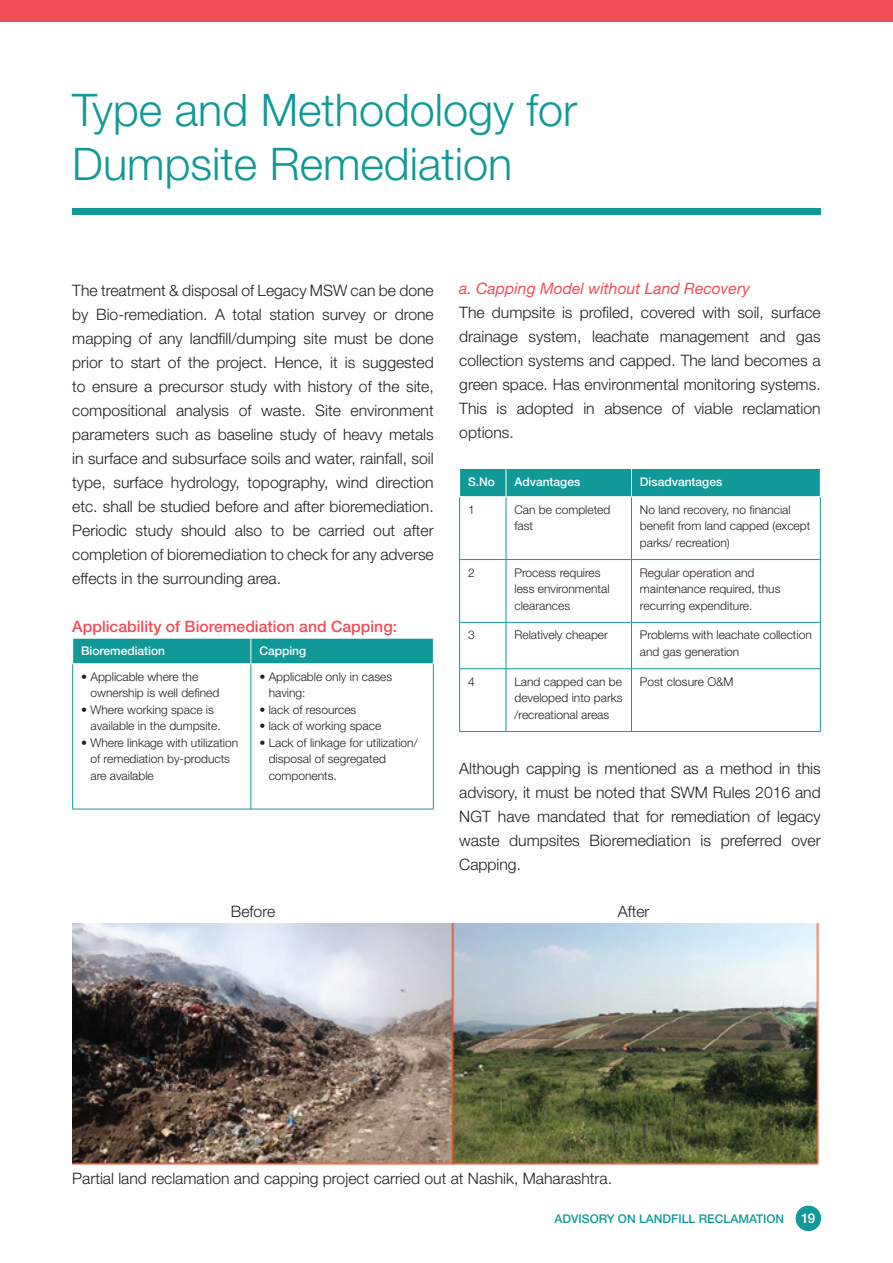
<style>
.page{position:relative;width:893px;height:1263px;background:#fff}
.page>*{position:absolute;margin:0;border:0;box-sizing:border-box;transform-origin:0 0}
.t1{font:300 45px/54px "Helvetica Neue LT Std";color:#119997}
.t2{font:300 15.75px/24px "Helvetica Neue LT Std";color:#231f20;text-align:justify}
.t3{font:500 15.75px "Helvetica Neue LT Std";color:#ef4d58}
.t4{font:italic 15.75px "Helvetica Neue LT Std";color:#ef4d58}
.t5{font:300 12px/16.5px "Helvetica Neue LT Std";color:#231f20}
.t6{font:500 12px "Helvetica Neue LT Std";color:#fff}
.t7{font:500 12px "Helvetica Neue LT Std";color:#119997}
.s1{font-size:13.5px;color:#fff}
</style>
<div class="page">
<div style="left:0;top:0;width:893px;height:21px;background:#ef4d58"></div>
<div style="left:796px;top:1205px;width:25px;height:26px;background:#119997;border-radius:50%"></div>
<div style="left:72px;top:208px;width:749px;height:7px;background:#119997"></div>
<hr style="left:251px;top:664px;width:1px;height:145px;background:#119997">
<hr style="left:72px;top:664px;width:1px;height:145px;background:#119997">
<hr style="left:433px;top:664px;width:1px;height:145px;background:#119997">
<hr style="left:72px;top:809px;width:179px;height:1px;background:#119997">
<hr style="left:251px;top:809px;width:183px;height:1px;background:#119997">
<div style="left:72px;top:638px;width:362px;height:25px;background:#119997"></div>
<hr style="left:506px;top:497px;width:1px;height:62px;background:#119997">
<hr style="left:631px;top:497px;width:1px;height:62px;background:#119997">
<hr style="left:459px;top:559px;width:47px;height:1px;background:#119997">
<hr style="left:506px;top:559px;width:125px;height:1px;background:#119997">
<hr style="left:506px;top:560px;width:1px;height:62px;background:#119997">
<hr style="left:631px;top:559px;width:189px;height:1px;background:#119997">
<hr style="left:631px;top:560px;width:1px;height:62px;background:#119997">
<hr style="left:459px;top:622px;width:47px;height:1px;background:#119997">
<hr style="left:506px;top:622px;width:125px;height:1px;background:#119997">
<hr style="left:506px;top:622px;width:1px;height:46px;background:#119997">
<hr style="left:631px;top:622px;width:189px;height:1px;background:#119997">
<hr style="left:631px;top:622px;width:1px;height:46px;background:#119997">
<hr style="left:459px;top:668px;width:47px;height:1px;background:#119997">
<hr style="left:506px;top:668px;width:125px;height:1px;background:#119997">
<hr style="left:506px;top:669px;width:1px;height:62px;background:#119997">
<hr style="left:631px;top:668px;width:189px;height:1px;background:#119997">
<hr style="left:631px;top:669px;width:1px;height:62px;background:#119997">
<hr style="left:459px;top:497px;width:1px;height:62px;background:#119997">
<hr style="left:820px;top:497px;width:1px;height:62px;background:#119997">
<hr style="left:459px;top:560px;width:1px;height:62px;background:#119997">
<hr style="left:820px;top:560px;width:1px;height:62px;background:#119997">
<hr style="left:459px;top:622px;width:1px;height:46px;background:#119997">
<hr style="left:820px;top:622px;width:1px;height:46px;background:#119997">
<hr style="left:459px;top:669px;width:1px;height:62px;background:#119997">
<hr style="left:820px;top:669px;width:1px;height:62px;background:#119997">
<hr style="left:459px;top:731px;width:47px;height:1px;background:#119997">
<hr style="left:506px;top:731px;width:125px;height:1px;background:#119997">
<hr style="left:631px;top:731px;width:189px;height:1px;background:#119997">
<div style="left:459px;top:468px;width:362px;height:28px;background:#119997"></div>
<img style="left:72px;top:924px;width:747px;height:240px">
<h1 class="t1" style="left:72px;top:82px;width:507px">Type and Methodology for<br>Dumpsite Remediation</h1>
<p class="t2" style="left:72px;top:278px;width:363px">The treatment &amp; disposal of Legacy MSW can be done by Bio-remediation. A total station survey or drone mapping of any landfill/dumping site must be done prior to start of the project. Hence, it is suggested to ensure a precursor study with history of the site, compositional analysis of waste. Site environment parameters such as baseline study of heavy metals in surface and subsurface soils and water, rainfall, soil type, surface hydrology, topography, wind direction etc. shall be studied before and after bioremediation.<br>Periodic study should also to be carried out after completion of bioremediation to check for any adverse effects in the surrounding area.</p>
<p class="t3" style="left:72px;top:617px;width:326px">Applicability of Bioremediation and Capping:</p>
<p class="t6" style="left:81px;top:644px;width:86px">Bioremediation</p>
<p class="t6" style="left:259px;top:644px;width:48px">Capping</p>
<p class="t5" style="left:90px;top:668px;width:130px;text-indent:-9px">• Applicable where the ownership is well defined</p>
<p class="t5" style="left:90px;top:701px;width:132px;text-indent:-9px">• Where working space is available in the dumpsite.</p>
<p class="t5" style="left:90px;top:734px;width:149px;text-indent:-9px">• Where linkage with utilization of remediation by-products are available</p>
<p class="t5" style="left:269px;top:668px;width:125px;text-indent:-9px">• Applicable only in cases having:</p>
<p class="t5" style="left:259px;top:701px;width:98px">• lack of resources</p>
<p class="t5" style="left:259px;top:717px;width:123px">• lack of working space</p>
<p class="t5" style="left:269px;top:734px;width:150px;text-indent:-9px">• Lack of linkage for utilization/ disposal of segregated components.</p>
<p class="t4" style="left:459px;top:279px;width:292px">a. Capping Model without Land Recovery</p>
<p class="t2" style="left:459px;top:300px;width:363px">The dumpsite is profiled, covered with soil, surface drainage system, leachate management and gas collection systems and capped. The land becomes a green space. Has environmental monitoring systems.<br>This is adopted in absence of viable reclamation options.</p>
<p class="t6" style="left:468px;top:474px;width:28px">S.No</p>
<p class="t6" style="left:514px;top:474px;width:67px">Advantages</p>
<p class="t6" style="left:640px;top:474px;width:84px">Disadvantages</p>
<p class="t5" style="left:468px;top:501px;width:8px">1</p>
<p class="t5" style="left:514px;top:501px;width:97px">Can be completed fast</p>
<p class="t5" style="left:640px;top:501px;width:172px">No land recovery, no financial benefit from land capped (except parks/ recreation)</p>
<p class="t5" style="left:468px;top:564px;width:8px">2</p>
<p class="t5" style="left:514px;top:564px;width:97px">Process requires less environmental clearances</p>
<p class="t5" style="left:640px;top:564px;width:142px">Regular operation and maintenance required, thus recurring expenditure.</p>
<p class="t5" style="left:468px;top:627px;width:8px">3</p>
<p class="t5" style="left:514px;top:627px;width:95px">Relatively cheaper</p>
<p class="t5" style="left:640px;top:627px;width:173px">Problems with leachate collection and gas generation</p>
<p class="t5" style="left:468px;top:673px;width:8px">4</p>
<p class="t5" style="left:514px;top:673px;width:110px;text-align:justify">Land capped can be developed into parks /recreational areas</p>
<p class="t5" style="left:640px;top:673px;width:95px">Post closure O&amp;M</p>
<p class="t2" style="left:459px;top:756px;width:363px">Although capping is mentioned as a method in this advisory, it must be noted that SWM Rules 2016 and NGT have mandated that for remediation of legacy waste dumpsites Bioremediation is preferred over Capping.</p>
<p class="t2" style="left:231px;top:898px;width:46px">Before</p>
<p class="t2" style="left:618px;top:898px;width:33px">After</p>
<p class="t2" style="left:72px;top:1166px;width:541px">Partial land reclamation and capping project carried out at Nashik, Maharashtra.</p>
<p class="t7" style="left:555px;top:1212px;width:262px">Advisory on Landfill Reclamation <span class="s1">19</span></p>
</div>
